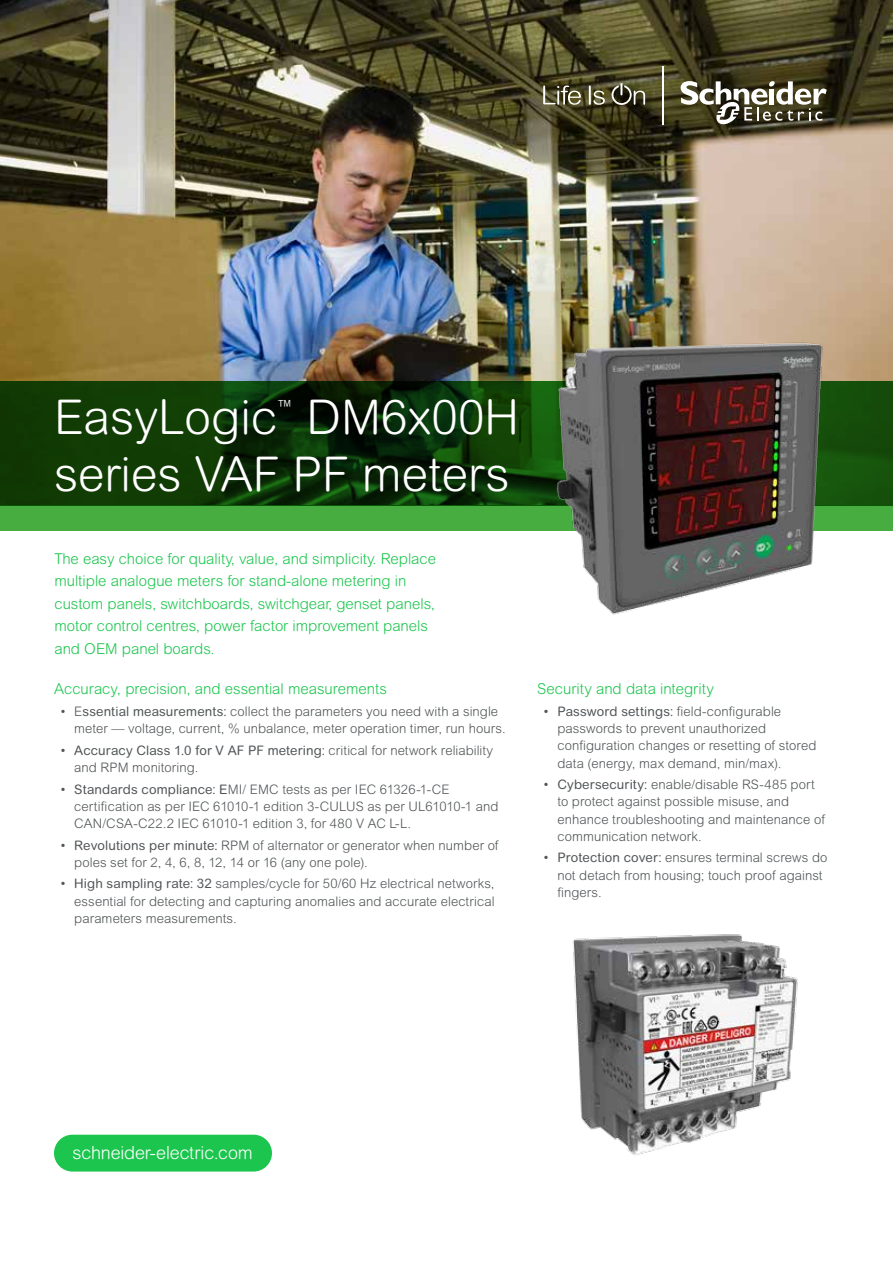
<style>
.page{position:relative;width:893px;height:1263px;background:#fff}
.page>*{position:absolute;margin:0;border:0;box-sizing:border-box;transform-origin:0 0}
.t1{font:300 48px/57.6px "Arial Rounded MT Std";color:#fff;text-align:right}
.t2{font:300 18px "Arial Rounded MT Std";letter-spacing:-.01em;color:#fff}
.t3{font:300 16.8px "Arial Rounded MT Std";color:#fff}
.t4{font:300 15px/22.5px "Arial Rounded MT Std";color:#1cc64e}
.t5{font:300 13.2px/17.2px "Arial Rounded MT Std";letter-spacing:.005em;color:#505456}
.s1{font-weight:400}
</style>
<div class="page">
<img style="left:572px;top:934px;width:226px;height:222px">
<img style="left:0;top:0;width:893px;height:381px">
<div style="left:0;top:505px;width:893px;height:26px;background:#48ad40"></div>
<svg style="left:543px;top:86px;width:38px;height:19px"></svg>
<svg style="left:589px;top:86px;width:16px;height:19px"></svg>
<svg style="left:612px;top:83px;width:33px;height:22px"></svg>
<svg style="left:681px;top:81px;width:146px;height:45px"></svg>
<hr style="left:662px;top:66px;width:1px;height:59px;background:#fff">
<svg style="left:0;top:381px;width:893px;height:124px;background:#0d3506"></svg>
<div style="left:54px;top:1135px;width:218px;height:36px;background:#1cc64e;border-radius:18px"></div>
<img style="left:537px;top:331px;width:305px;height:284px">
<h1 class="t1" style="left:54px;top:388px;width:467px">DM6x00H<br>series VAF PF meters</h1>
<h1 class="t1" style="left:54px;top:388px;width:225px">EasyLogic</h1>
<p class="t3" style="left:278px;top:396px;width:17px">™</p>
<p class="t4" style="left:54px;top:547px;width:383px">The easy choice for quality, value, and simplicity. Replace multiple analogue meters for stand-alone metering in custom panels, switchboards, switchgear, genset panels, motor control centres, power factor improvement panels and OEM panel boards.</p>
<p class="t4" style="left:54px;top:678px;width:334px">Accuracy, precision, and essential measurements</p>
<p class="t5" style="left:74px;top:703px;width:433px;text-indent:-14px">• E<span class="s1">ssential measurements:</span> collect the parameters you need with a single meter — voltage, current, % unbalance, meter operation timer, run hours.</p>
<p class="t5" style="left:74px;top:741px;width:420px;text-indent:-14px"><span class="s1">• Accuracy Class 1.0 for V AF PF metering:</span> critical for network reliability and RPM monitoring.</p>
<p class="t5" style="left:74px;top:780px;width:426px;text-indent:-14px"><span class="s1">• Standards compliance: E</span>MI/ EMC tests as per IEC 61326-1-CE certification as per IEC 61010-1 edition 3-CULUS as per UL61010-1 and<br>CAN/CSA-C22.2 IEC 61010-1 edition 3, for 480 V AC L-L.</p>
<p class="t5" style="left:74px;top:836px;width:426px;text-indent:-14px"><span class="s1">• Revolutions per minute:</span> RPM of alternator or generator when number of poles set for 2, 4, 6, 8, 12, 14 or 16 (any one pole).</p>
<p class="t5" style="left:74px;top:875px;width:422px;text-align:justify;text-indent:-14px"><span class="s1">• High sampling rate: 32</span> samples/cycle for 50/60 Hz electrical networks, essential for detecting and capturing anomalies and accurate electrical parameters measurements.</p>
<p class="t4" style="left:537px;top:678px;width:178px">Security and data integrity</p>
<p class="t5" style="left:557px;top:703px;width:261px;text-indent:-14px"><span class="s1">• Password settings:</span> field-configurable passwords to prevent unauthorized configuration changes or resetting of stored data (energy, max demand, min/max).</p>
<p class="t5" style="left:557px;top:776px;width:269px;text-indent:-14px"><span class="s1">• Cybersecurity:</span> enable/disable RS-485 port to protect against possible misuse, and enhance troubleshooting and maintenance of communication network.</p>
<p class="t5" style="left:557px;top:849px;width:272px;text-indent:-14px"><span class="s1">• Protection cover:</span> ensures terminal screws do not detach from housing; touch proof against fingers.</p>
<h2 class="t2" style="left:73px;top:1142px;width:182px">schneider-electric.com</h2>
</div>
